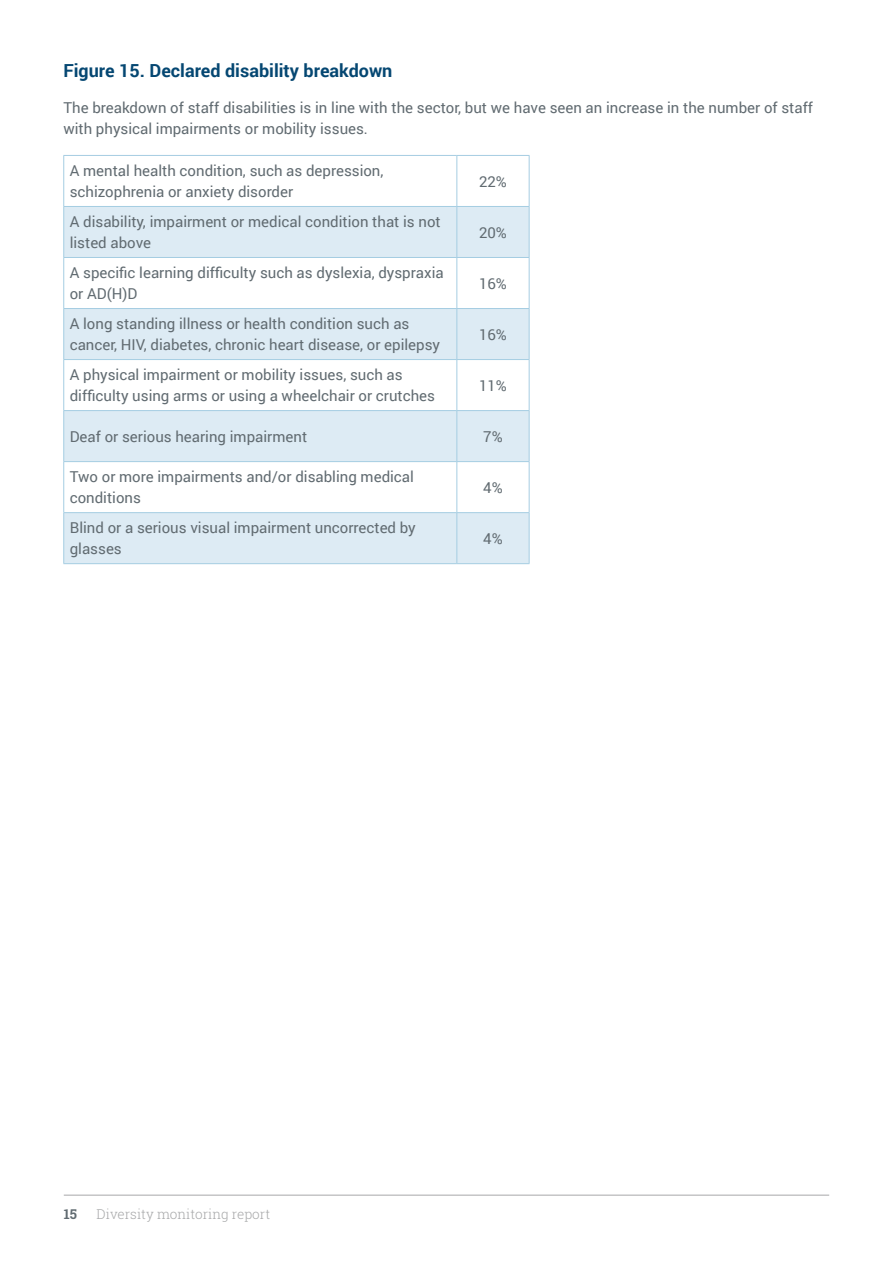
<style>
.page{position:relative;width:893px;height:1263px;background:#fff}
.page>*{position:absolute;margin:0;border:0;box-sizing:border-box;transform-origin:0 0}
.Figure_labels{font:700 18px "Roboto";color:#054772}
.Body_text{font:15px/21px "Roboto";color:#616b71}
.t1{font:300 13.5px "Roboto Slab";color:#a7a8a9}
.t2{font:700 13.5px "Roboto Slab";color:#616b71}
</style>
<div class="page">
<hr style="left:64px;top:1195px;width:765px;height:1px;background:#a7a8a9">
<svg style="left:64px;top:207px;width:465px;height:356px;fill:#ddebf4"></svg>
<hr style="left:456px;top:156px;width:1px;height:50px;background:#a5cde2">
<hr style="left:529px;top:156px;width:1px;height:50px;background:#a5cde2">
<hr style="left:456px;top:207px;width:1px;height:50px;background:#a5cde2">
<hr style="left:529px;top:207px;width:1px;height:50px;background:#a5cde2">
<hr style="left:63px;top:257px;width:394px;height:1px;background:#a5cde2">
<hr style="left:457px;top:257px;width:72px;height:1px;background:#a5cde2">
<hr style="left:456px;top:258px;width:1px;height:50px;background:#a5cde2">
<hr style="left:529px;top:258px;width:1px;height:50px;background:#a5cde2">
<hr style="left:63px;top:308px;width:394px;height:1px;background:#a5cde2">
<hr style="left:457px;top:308px;width:72px;height:1px;background:#a5cde2">
<hr style="left:456px;top:309px;width:1px;height:50px;background:#a5cde2">
<hr style="left:529px;top:309px;width:1px;height:50px;background:#a5cde2">
<hr style="left:456px;top:360px;width:1px;height:50px;background:#a5cde2">
<hr style="left:529px;top:360px;width:1px;height:50px;background:#a5cde2">
<hr style="left:456px;top:411px;width:1px;height:50px;background:#a5cde2">
<hr style="left:529px;top:411px;width:1px;height:50px;background:#a5cde2">
<hr style="left:456px;top:462px;width:1px;height:50px;background:#a5cde2">
<hr style="left:529px;top:462px;width:1px;height:50px;background:#a5cde2">
<hr style="left:456px;top:513px;width:1px;height:50px;background:#a5cde2">
<hr style="left:529px;top:513px;width:1px;height:50px;background:#a5cde2">
<hr style="left:63px;top:207px;width:1px;height:50px;background:#a5cde2">
<hr style="left:63px;top:258px;width:1px;height:50px;background:#a5cde2">
<hr style="left:63px;top:309px;width:1px;height:50px;background:#a5cde2">
<hr style="left:63px;top:359px;width:394px;height:1px;background:#a5cde2">
<hr style="left:63px;top:360px;width:1px;height:50px;background:#a5cde2">
<hr style="left:457px;top:359px;width:72px;height:1px;background:#a5cde2">
<hr style="left:63px;top:410px;width:394px;height:1px;background:#a5cde2">
<hr style="left:63px;top:411px;width:1px;height:50px;background:#a5cde2">
<hr style="left:457px;top:410px;width:72px;height:1px;background:#a5cde2">
<hr style="left:63px;top:461px;width:394px;height:1px;background:#a5cde2">
<hr style="left:63px;top:462px;width:1px;height:50px;background:#a5cde2">
<hr style="left:457px;top:461px;width:72px;height:1px;background:#a5cde2">
<hr style="left:63px;top:512px;width:394px;height:1px;background:#a5cde2">
<hr style="left:63px;top:513px;width:1px;height:50px;background:#a5cde2">
<hr style="left:457px;top:512px;width:72px;height:1px;background:#a5cde2">
<hr style="left:63px;top:563px;width:394px;height:1px;background:#a5cde2">
<hr style="left:457px;top:563px;width:72px;height:1px;background:#a5cde2">
<hr style="left:63px;top:155px;width:394px;height:1px;background:#a5cde2">
<hr style="left:63px;top:156px;width:1px;height:50px;background:#a5cde2">
<hr style="left:457px;top:155px;width:72px;height:1px;background:#a5cde2">
<hr style="left:63px;top:206px;width:394px;height:1px;background:#a5cde2">
<hr style="left:457px;top:206px;width:72px;height:1px;background:#a5cde2">
<p class="Figure_labels" style="left:63px;top:58px;width:331px">Figure 15. Declared disability breakdown</p>
<p class="Body_text" style="left:63px;top:97px;width:751px">The breakdown of staff disabilities is in line with the sector, but we have seen an increase in the number of staff with physical impairments or mobility issues.</p>
<p class="Body_text" style="left:70px;top:160px;width:315px">A mental health condition, such as depression, schizophrenia or anxiety disorder</p>
<p class="Body_text" style="left:479px;top:170px;width:29px">22%</p>
<p class="Body_text" style="left:70px;top:211px;width:372px">A disability, impairment or medical condition that is not listed above</p>
<p class="Body_text" style="left:479px;top:221px;width:29px">20%</p>
<p class="Body_text" style="left:70px;top:262px;width:375px">A specific learning difficulty such as dyslexia, dyspraxia or AD(H)D</p>
<p class="Body_text" style="left:479px;top:272px;width:29px">16%</p>
<p class="Body_text" style="left:70px;top:313px;width:372px">A long standing illness or health condition such as cancer, HIV, diabetes, chronic heart disease, or epilepsy</p>
<p class="Body_text" style="left:479px;top:323px;width:29px">16%</p>
<p class="Body_text" style="left:70px;top:364px;width:367px">A physical impairment or mobility issues, such as difficulty using arms or using a wheelchair or crutches</p>
<p class="Body_text" style="left:479px;top:374px;width:29px">11%</p>
<p class="Body_text" style="left:70px;top:425px;width:239px">Deaf or serious hearing impairment</p>
<p class="Body_text" style="left:483px;top:425px;width:21px">7%</p>
<p class="Body_text" style="left:70px;top:466px;width:346px">Two or more impairments and/or disabling medical conditions</p>
<p class="Body_text" style="left:483px;top:476px;width:21px">4%</p>
<p class="Body_text" style="left:70px;top:517px;width:348px">Blind or a serious visual impairment uncorrected by glasses</p>
<p class="Body_text" style="left:483px;top:527px;width:21px">4%</p>
<p class="t2" style="left:64px;top:1204px;width:15px">15</p>
<p class="t1" style="left:97px;top:1204px;width:175px">Diversity monitoring report</p>
</div>
